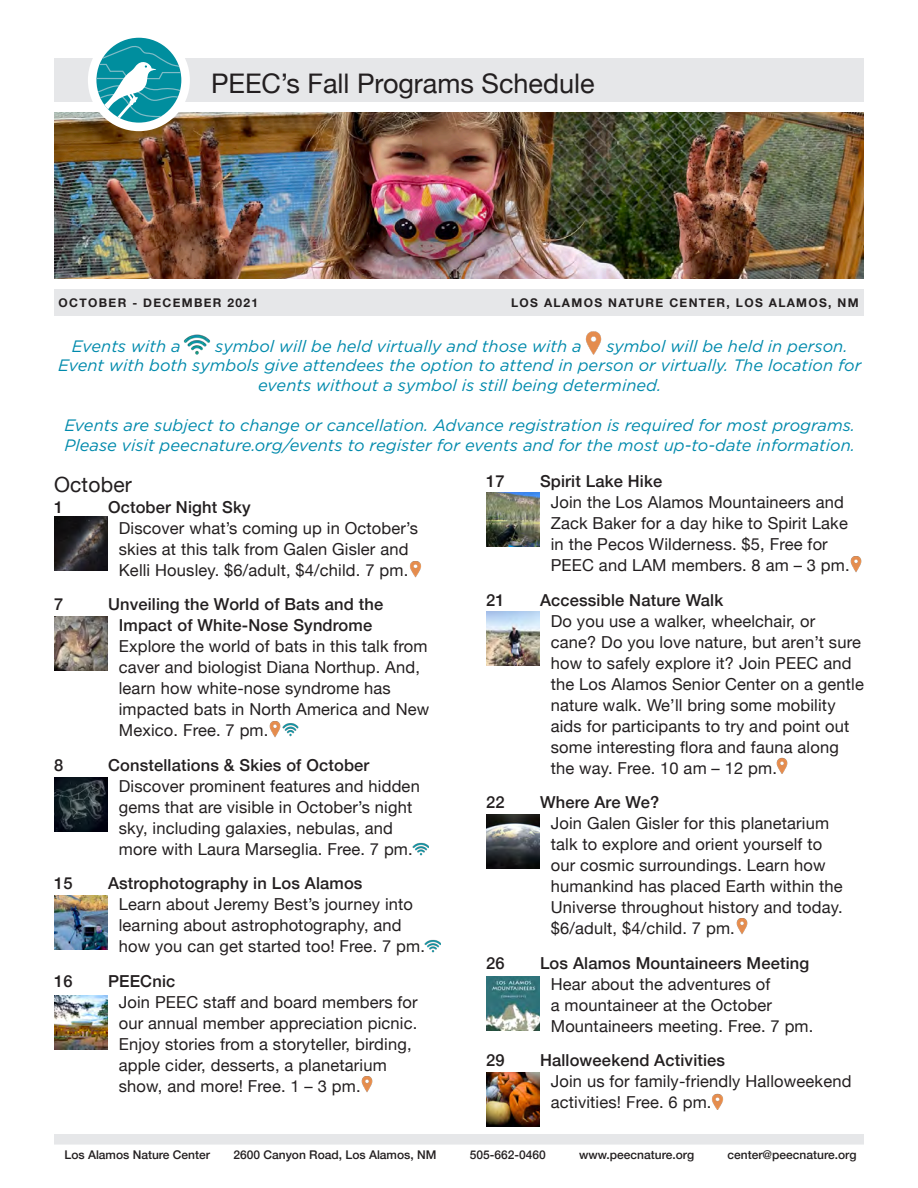
<style>
.page{position:relative;width:918px;height:1188px;background:#fff}
.page>*{position:absolute;margin:0;border:0;box-sizing:border-box;transform-origin:0 0}
.t1{font:27px "Helvetica Neue";color:#231f20}
.t2{font:21px "Helvetica Neue";letter-spacing:.01em;color:#231f20}
.t3{font:16.5px/21px "Helvetica Neue";letter-spacing:.01em;color:#231f20}
.t4{font:italic 16.5px/19.8px "Gotham";color:#008aac}
.t5{font:500 16.5px/21px "Helvetica Neue";letter-spacing:.01em;color:#231f20;text-align:center}
.t6{font:500 12px "Helvetica Neue";color:#231f20}
.t7{font:700 12px "Helvetica Neue";letter-spacing:.11em;color:#231f20}
.s1{font-weight:500}
</style>
<div class="page">
<img style="left:54px;top:112px;width:810px;height:167px">
<div style="left:54px;top:289px;width:810px;height:27px;background:#e6e7e9"></div>
<div style="left:54px;top:1134px;width:810px;height:11px;background:#e6e7e9"></div>
<div style="left:54px;top:59px;width:810px;height:43px;background:#e6e7e9"></div>
<div style="left:88px;top:29px;width:102px;height:102px;background:#fff;border-radius:50%"></div>
<div style="left:96px;top:38px;width:85px;height:85px;background:#008e9e;border-radius:50%"></div>
<svg style="left:96px;top:45px;width:85px;height:73px"></svg>
<img style="left:54px;top:516px;width:54px;height:54px">
<img style="left:54px;top:617px;width:54px;height:54px">
<img style="left:54px;top:777px;width:54px;height:54px">
<img style="left:54px;top:895px;width:54px;height:54px">
<img style="left:54px;top:995px;width:54px;height:54px">
<img style="left:486px;top:493px;width:54px;height:54px">
<img style="left:486px;top:612px;width:54px;height:54px">
<img style="left:486px;top:815px;width:54px;height:54px">
<img style="left:486px;top:1073px;width:54px;height:54px">
<img style="left:486px;top:976px;width:54px;height:54px">
<img style="left:585px;top:331px;width:17px;height:24px">
<img style="left:361px;top:1076px;width:12px;height:16px">
<img style="left:269px;top:721px;width:29px;height:16px">
<img style="left:410px;top:561px;width:12px;height:16px">
<img style="left:850px;top:556px;width:12px;height:16px">
<img style="left:776px;top:758px;width:12px;height:16px">
<img style="left:736px;top:918px;width:12px;height:16px">
<img style="left:712px;top:1094px;width:12px;height:16px">
<img style="left:184px;top:334px;width:27px;height:21px">
<img style="left:413px;top:842px;width:16px;height:14px">
<img style="left:425px;top:939px;width:16px;height:14px">
<p class="t1" style="left:211px;top:64px;width:385px">PEEC’s Fall Programs Schedule</p>
<p class="t7" style="left:59px;top:293px;width:201px">OCTOBER - DECEMBER 2021</p>
<p class="t7" style="left:511px;top:293px;width:349px">LOS ALAMOS NATURE CENTER, LOS ALAMOS, NM</p>
<p class="t4" style="left:72px;top:336px;width:110px">Events with a</p>
<p class="t4" style="left:215px;top:336px;width:368px">symbol will be held virtually and those with a</p>
<p class="t4" style="left:606px;top:336px;width:243px">symbol will be held in person.</p>
<p class="t4" style="left:58px;top:356px;width:805px">Event with both symbols give attendees the option to attend in person or virtually. The location for</p>
<p class="t4" style="left:258px;top:376px;width:405px">events without a symbol is still being determined.</p>
<p class="t4" style="left:64px;top:415px;width:792px">Events are subject to change or cancellation. Advance registration is required for most programs.<br>Please visit peecnature.org/events to register for events and for the most up-to-date information.</p>
<p class="t2" style="left:54px;top:469px;width:79px">October</p>
<p class="t5" style="left:54px;top:495px;width:11px">1</p>
<p class="t3" style="left:119px;top:497px;width:301px;text-indent:-11px"><span class="s1">October Night Sky<br></span>Discover what’s coming up in October’s skies at this talk from Galen Gisler and Kelli Housley. $6/adult, $4/child. 7 pm.</p>
<p class="t5" style="left:54px;top:592px;width:11px">7</p>
<p class="t5" style="left:108px;top:592px;width:277px">Unveiling the World of Bats and the<br>Impact of White-Nose Syndrome</p>
<p class="t3" style="left:119px;top:637px;width:312px">Explore the world of bats in this talk from caver and biologist Diana Northup. And, learn how white-nose syndrome has impacted bats in North America and New Mexico. Free. 7 pm.</p>
<p class="t5" style="left:54px;top:753px;width:11px">8</p>
<p class="t3" style="left:119px;top:755px;width:303px;text-indent:-11px"><span class="s1">Constellations &amp; Skies of October </span>Discover prominent features and hidden gems that are visible in October’s night sky, including galaxies, nebulas, and more with Laura Marseglia. Free. 7 pm.</p>
<p class="t5" style="left:54px;top:871px;width:20px">15</p>
<p class="t3" style="left:119px;top:874px;width:308px;text-indent:-11px"><span class="s1">Astrophotography in Los Alamos<br></span>Learn about Jeremy Best’s journey into learning about astrophotography, and how you can get started too! Free. 7 pm.</p>
<p class="t5" style="left:54px;top:969px;width:20px">16</p>
<p class="t3" style="left:119px;top:971px;width:300px;text-indent:-11px"><span class="s1">PEECnic<br></span>Join PEEC staff and board members for our annual member appreciation picnic.<br>Enjoy stories from a storyteller, birding, apple cider, desserts, a planetarium show, and more! Free. 1 – 3 pm.</p>
<p class="t5" style="left:486px;top:470px;width:20px">17</p>
<p class="t3" style="left:551px;top:472px;width:300px;text-indent:-11px"><span class="s1">Spirit Lake Hike<br></span>Join the Los Alamos Mountaineers and<br>Zack Baker for a day hike to Spirit Lake in the Pecos Wilderness. $5, Free for<br>PEEC and LAM members. 8 am – 3 pm.</p>
<p class="t5" style="left:486px;top:588px;width:20px">21</p>
<p class="t3" style="left:551px;top:590px;width:315px;text-indent:-11px"><span class="s1">Accessible Nature Walk<br></span>Do you use a walker, wheelchair, or cane? Do you love nature, but aren’t sure how to safely explore it? Join PEEC and the Los Alamos Senior Center on a gentle nature walk. We’ll bring some mobility aids for participants to try and point out some interesting flora and fauna along the way. Free. 10 am – 12 pm.</p>
<p class="t5" style="left:486px;top:791px;width:20px">22</p>
<p class="t3" style="left:551px;top:793px;width:294px;text-indent:-11px"><span class="s1">Where Are We?<br></span>Join Galen Gisler for this planetarium talk to explore and orient yourself to our cosmic surroundings. Learn how humankind has placed Earth within the<br>Universe throughout history and today. $6/adult, $4/child. 7 pm.</p>
<p class="t5" style="left:486px;top:951px;width:20px">26</p>
<p class="t3" style="left:551px;top:953px;width:264px;text-indent:-11px"><span class="s1">Los Alamos Mountaineers Meeting<br></span>Hear about the adventures of<br>a mountaineer at the October<br>Mountaineers meeting. Free. 7 pm.</p>
<p class="t5" style="left:486px;top:1049px;width:20px">29</p>
<p class="t3" style="left:551px;top:1051px;width:302px;text-indent:-11px"><span class="s1">Halloweekend Activities<br></span>Join us for family-friendly Halloweekend activities! Free. 6 pm.</p>
<p class="t6" style="left:64px;top:1145px;width:147px">Los Alamos Nature Center</p>
<p class="t6" style="left:233px;top:1145px;width:204px">2600 Canyon Road, Los Alamos, NM</p>
<p class="t6" style="left:470px;top:1145px;width:78px">505-662-0460</p>
<p class="t6" style="left:579px;top:1145px;width:116px">www.peecnature.org</p>
<p class="t6" style="left:728px;top:1145px;width:130px">center@peecnature.org</p>
</div>
